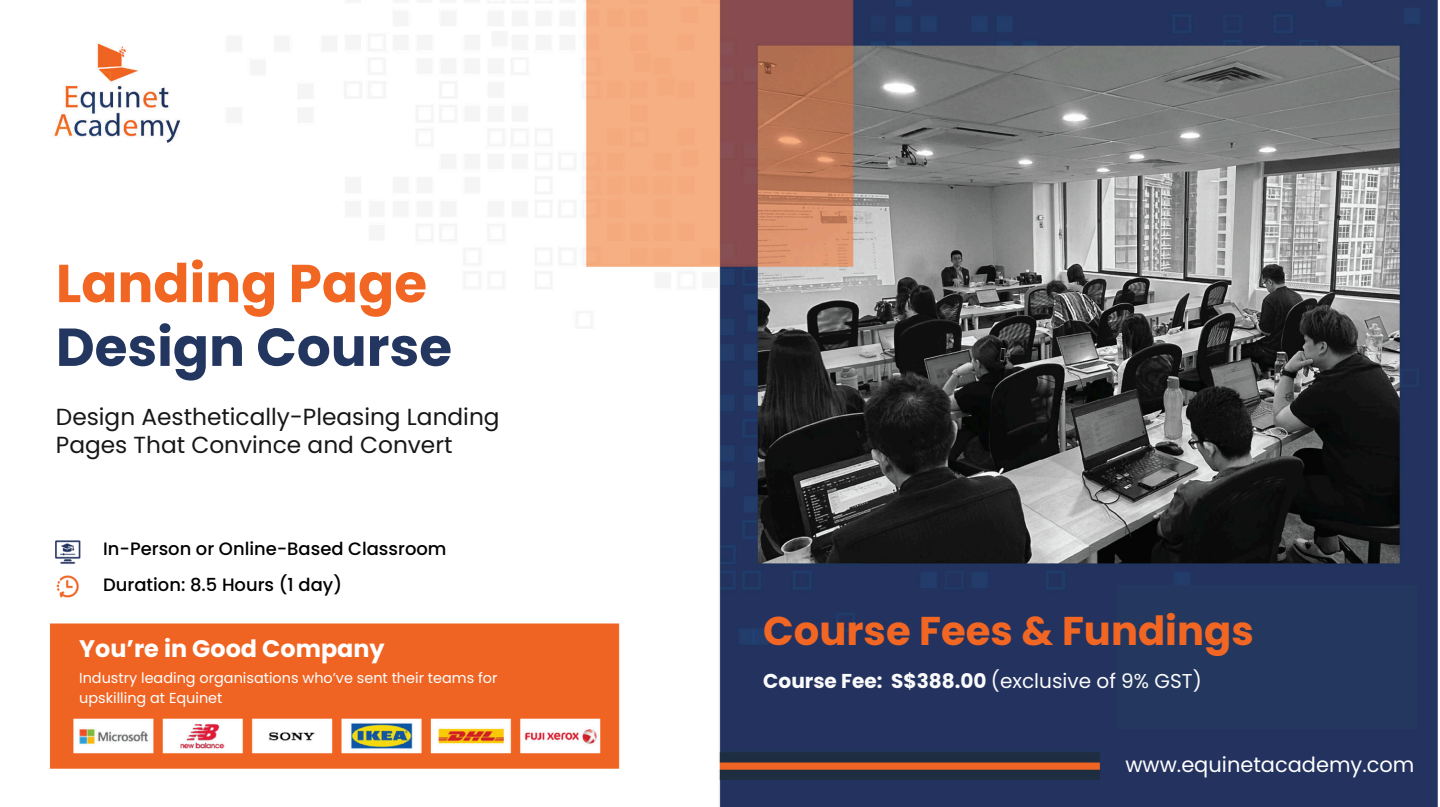
<style>
.page{position:relative;width:1440px;height:807px;background:#fff}
.page>*{position:absolute;margin:0;border:0;box-sizing:border-box;transform-origin:0 0}
.t1{font:700 53.3px "Poppins";color:#23365f}
.t2{font:700 53.3px "Poppins";color:#f26623}
.t3{font:700 40.1px "Poppins";color:#f26623}
.t4{font:700 23.9px "Poppins";color:#fff}
.t5{font:23.3px/27.8px "Poppins";color:#171717}
.t6{font:20.9px "Poppins";color:#fff}
.t7{font:700 20.1px "Poppins";color:#fbfbfb}
.t8{font:500 17.9px "Poppins";color:#000}
.t9{font:14.4px/20.2px "Poppins";color:#fff}
.s1{font-weight:400}
</style>
<div class="page">
<img style="left:52px;top:0;width:1385px;height:807px">
<img style="left:52px;top:517px;width:52px;height:99px">
<img style="left:49px;top:619px;width:610px;height:188px">
<div style="left:1117px;top:585px;width:300px;height:144px;background:#23375f"></div>
<h1 class="t2" style="left:56px;top:253px;width:373px">Landing Page</h1>
<h1 class="t1" style="left:56px;top:316px;width:398px">Design Course</h1>
<h3 class="t5" style="left:56px;top:403px;width:445px">Design Aesthetically-Pleasing Landing<br>Pages That Convince and Convert</h3>
<p class="t8" style="left:103px;top:538px;width:345px">In-Person or Online-Based Classroom</p>
<p class="t8" style="left:103px;top:574px;width:240px">Duration: 8.5 Hours (1 day)</p>
<h3 class="t4" style="left:79px;top:635px;width:307px">You’re in Good Company</h3>
<p class="t9" style="left:79px;top:668px;width:420px">Industry leading organisations who’ve sent their teams for upskilling at Equinet</p>
<h2 class="t3" style="left:763px;top:608px;width:492px">Course Fees &amp; Fundings</h2>
<h3 class="t7" style="left:763px;top:669px;width:440px">Course Fee: S$388.00 <span class="s1">(exclusive of 9% GST)</span></h3>
<h3 class="t6" style="left:1126px;top:753px;width:290px">www.equinetacademy.com</h3>
</div>
